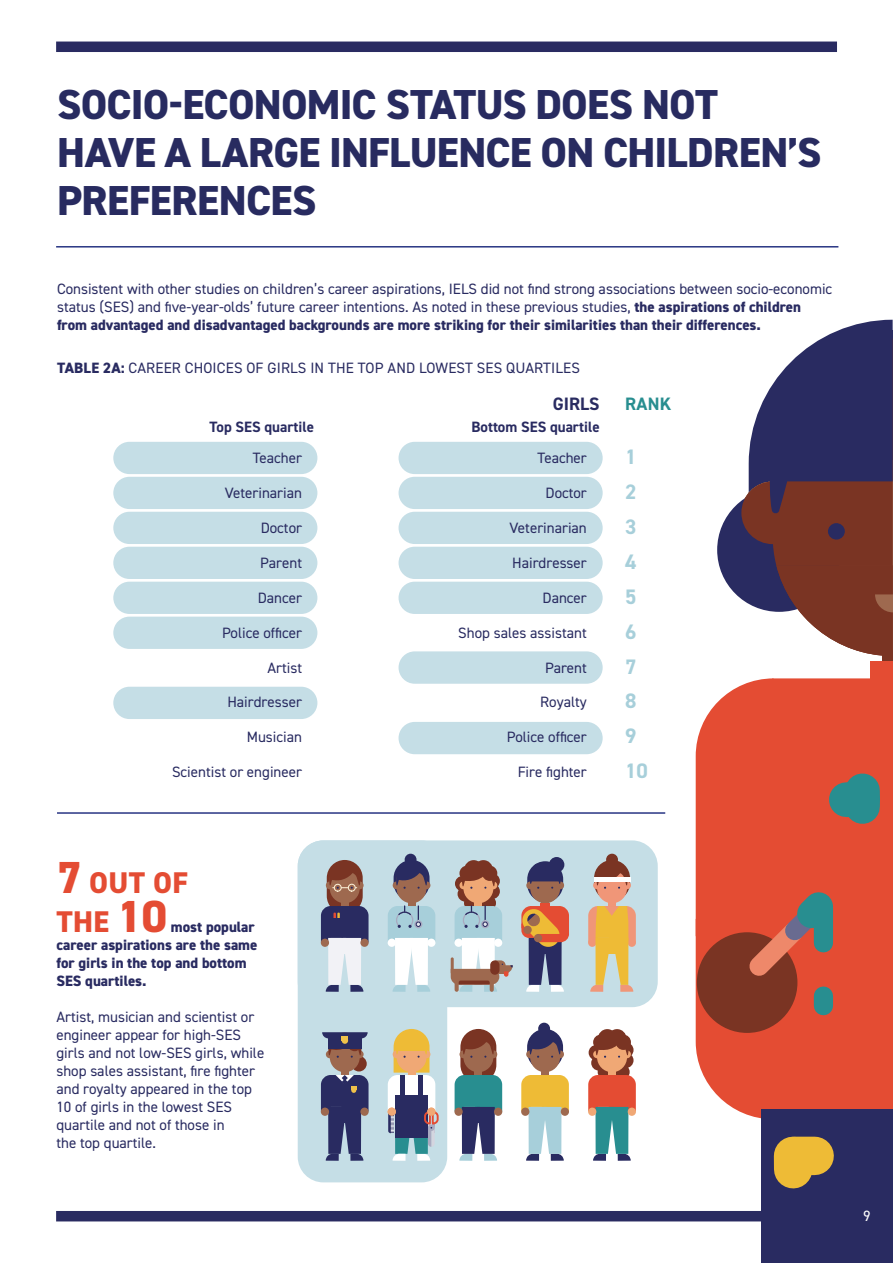
<style>
.page{position:relative;width:893px;height:1263px;background:#fff}
.page>*{position:absolute;margin:0;border:0;box-sizing:border-box;transform-origin:0 0}
.t1{font:800 42px/48px "DIN2014";letter-spacing:-.02em;color:#282b60}
.t2{font:800 30px/39px "DIN2014";letter-spacing:.01em;color:#e44c33}
.t3{font:700 21px "DIN2014";color:#a7cfda}
.t4{font:700 18px "DIN2014";color:#292b61}
.t5{font:700 18px "DIN2014";color:#288e90}
.t6{font:15px/18px "DIN2014";color:#292b61}
.t7{font:800 15px/18px "DIN2014";color:#292b61}
.t8{font:700 15px "DIN2014";color:#292b61}
.t9{font:15px "DIN2014";color:#fff}
.s1{font-weight:800}
.s2{font-size:45px}
</style>
<div class="page">
<div style="left:56px;top:42px;width:781px;height:10px;background:#292b61"></div>
<div style="left:56px;top:1211px;width:781px;height:10px;background:#292b61"></div>
<div style="left:113px;top:477px;width:204px;height:32px;background:#c5dee6;border-radius:16px"></div>
<div style="left:113px;top:442px;width:204px;height:32px;background:#c5dee6;border-radius:16px"></div>
<div style="left:113px;top:512px;width:204px;height:32px;background:#c5dee6;border-radius:16px"></div>
<div style="left:113px;top:547px;width:204px;height:32px;background:#c5dee6;border-radius:16px"></div>
<div style="left:113px;top:582px;width:204px;height:32px;background:#c5dee6;border-radius:16px"></div>
<div style="left:113px;top:617px;width:204px;height:32px;background:#c5dee6;border-radius:16px"></div>
<div style="left:113px;top:687px;width:204px;height:32px;background:#c5dee6;border-radius:16px"></div>
<div style="left:399px;top:477px;width:204px;height:32px;background:#c5dee6;border-radius:16px"></div>
<div style="left:399px;top:442px;width:204px;height:32px;background:#c5dee6;border-radius:16px"></div>
<div style="left:399px;top:512px;width:204px;height:32px;background:#c5dee6;border-radius:16px"></div>
<div style="left:399px;top:547px;width:204px;height:32px;background:#c5dee6;border-radius:16px"></div>
<div style="left:399px;top:582px;width:204px;height:32px;background:#c5dee6;border-radius:16px"></div>
<div style="left:399px;top:651px;width:204px;height:33px;background:#c5dee6;border-radius:16px"></div>
<div style="left:399px;top:722px;width:204px;height:32px;background:#c5dee6;border-radius:16px"></div>
<div style="left:298px;top:840px;width:149px;height:342px;background:#c5dee6;border-radius:26px"></div>
<div style="left:298px;top:840px;width:360px;height:167px;background:#c5dee6;border-radius:26px"></div>
<svg style="left:321px;top:860px;width:48px;height:132px"></svg>
<div style="left:331px;top:918px;width:11px;height:7px;background:#292b61"></div>
<svg style="left:388px;top:860px;width:47px;height:132px"></svg>
<div style="left:405px;top:854px;width:11px;height:11px;background:#292b61;border-radius:50%"></div>
<svg style="left:451px;top:860px;width:62px;height:132px"></svg>
<div style="left:549px;top:857px;width:15px;height:15px;background:#292b61;border-radius:50%"></div>
<svg style="left:521px;top:861px;width:48px;height:131px"></svg>
<div style="left:534px;top:934px;width:8px;height:8px;background:#9e694f;border-radius:50%"></div>
<svg style="left:588px;top:861px;width:48px;height:131px"></svg>
<div style="left:606px;top:854px;width:12px;height:11px;background:#7a3423;border-radius:50%"></div>
<hr style="left:594px;top:877px;width:36px;height:4px;background:#fff">
<svg style="left:455px;top:1029px;width:47px;height:132px"></svg>
<svg style="left:588px;top:1029px;width:48px;height:132px"></svg>
<svg style="left:521px;top:1029px;width:48px;height:132px"></svg>
<div style="left:561px;top:1107px;width:8px;height:9px;background:#9e694f;border-radius:50%"></div>
<div style="left:521px;top:1107px;width:8px;height:9px;background:#9e694f;border-radius:50%"></div>
<div style="left:538px;top:1023px;width:12px;height:11px;background:#292b61;border-radius:50%"></div>
<svg style="left:321px;top:1032px;width:48px;height:129px"></svg>
<svg style="left:388px;top:1029px;width:51px;height:132px"></svg>
<div style="left:388px;top:1107px;width:8px;height:9px;background:#f0a875;border-radius:50%"></div>
<hr style="left:401px;top:1075px;width:4px;height:20px;background:#292b61">
<div style="left:418px;top:1075px;width:5px;height:20px;background:#292b61"></div>
<hr style="left:57px;top:812px;width:608px;height:2px;background:#283583">
<div style="left:859px;top:678px;width:34px;height:432px;background:#e44c33"></div>
<div style="left:717px;top:488px;width:124px;height:124px;background:#292b61;border-radius:50%"></div>
<div style="left:741px;top:481px;width:63px;height:63px;background:#7a3423;border-radius:50%"></div>
<div style="left:761px;top:1110px;width:132px;height:153px;background:#292b61"></div>
<svg style="left:696px;top:678px;width:163px;height:441px"></svg>
<div style="left:814px;top:908px;width:19px;height:35px;background:#288e90"></div>
<div style="left:814px;top:996px;width:19px;height:10px;background:#288e90"></div>
<div style="left:795px;top:1137px;width:20px;height:38px;background:#eebb36"></div>
<div style="left:774px;top:1156px;width:38px;height:13px;background:#eebb36"></div>
<div style="left:882px;top:650px;width:11px;height:35px;background:#7a3423"></div>
<div style="left:870px;top:661px;width:23px;height:36px;background:#e44c33"></div>
<div style="left:845px;top:791px;width:35px;height:15px;background:#288e90"></div>
<div style="left:846px;top:782px;width:16px;height:35px;background:#288e90"></div>
<svg style="left:749px;top:320px;width:144px;height:336px"></svg>
<hr style="left:56px;top:246px;width:782px;height:2px;background:#283583">
<h1 class="t1" style="left:57px;top:81px;width:766px">SOCIO-ECONOMIC STATUS DOES NOT<br>HAVE A LARGE INFLUENCE ON CHILDREN’S<br>PREFERENCES</h1>
<p class="t6" style="left:57px;top:280px;width:777px">Consistent with other studies on children’s career aspirations, IELS did not find strong associations between socio-economic status (SES) and five-year-olds’ future career intentions. As noted in these previous studies, <span class="s1">the aspirations of children from advantaged and disadvantaged backgrounds are more striking for their similarities than their differences.</span></p>
<p class="t6" style="left:57px;top:359px;width:524px"><span class="s1">TABLE 2A:</span> CAREER CHOICES OF GIRLS IN THE TOP AND LOWEST SES QUARTILES</p>
<p class="t4" style="left:553px;top:392px;width:48px">GIRLS</p>
<p class="t5" style="left:625px;top:392px;width:48px">RANK</p>
<p class="t8" style="left:209px;top:417px;width:106px">Top SES quartile</p>
<p class="t8" style="left:471px;top:417px;width:130px">Bottom SES quartile</p>
<p class="t6" style="left:253px;top:449px;width:51px">Teacher</p>
<p class="t6" style="left:538px;top:449px;width:51px">Teacher</p>
<h3 class="t3" style="left:625px;top:443px;width:13px">1</h3>
<p class="t6" style="left:225px;top:484px;width:79px">Veterinarian</p>
<p class="t6" style="left:546px;top:484px;width:43px">Doctor</p>
<h3 class="t3" style="left:625px;top:478px;width:13px">2</h3>
<p class="t6" style="left:261px;top:519px;width:43px">Doctor</p>
<p class="t6" style="left:509px;top:519px;width:79px">Veterinarian</p>
<h3 class="t3" style="left:625px;top:513px;width:13px">3</h3>
<p class="t6" style="left:260px;top:553px;width:43px">Parent</p>
<p class="t6" style="left:512px;top:553px;width:76px">Hairdresser</p>
<h3 class="t3" style="left:625px;top:548px;width:13px">4</h3>
<p class="t6" style="left:258px;top:588px;width:46px">Dancer</p>
<p class="t6" style="left:543px;top:588px;width:46px">Dancer</p>
<h3 class="t3" style="left:625px;top:583px;width:13px">5</h3>
<p class="t6" style="left:222px;top:623px;width:81px">Police officer</p>
<p class="t6" style="left:458px;top:623px;width:130px">Shop sales assistant</p>
<h3 class="t3" style="left:625px;top:617px;width:13px">6</h3>
<p class="t6" style="left:267px;top:658px;width:36px">Artist</p>
<p class="t6" style="left:545px;top:658px;width:43px">Parent</p>
<h3 class="t3" style="left:625px;top:652px;width:13px">7</h3>
<p class="t6" style="left:227px;top:693px;width:76px">Hairdresser</p>
<p class="t6" style="left:540px;top:693px;width:48px">Royalty</p>
<h3 class="t3" style="left:625px;top:687px;width:13px">8</h3>
<p class="t6" style="left:247px;top:728px;width:57px">Musician</p>
<p class="t6" style="left:507px;top:728px;width:81px">Police officer</p>
<h3 class="t3" style="left:625px;top:722px;width:13px">9</h3>
<p class="t6" style="left:172px;top:763px;width:131px">Scientist or engineer</p>
<p class="t6" style="left:518px;top:763px;width:71px">Fire fighter</p>
<h3 class="t3" style="left:625px;top:757px;width:24px">10</h3>
<h2 class="t2" style="left:56px;top:863px;width:133px"><span class="s2">7</span> OUT OF<br>THE <span class="s2">10</span></h2>
<p class="t7" style="left:56px;top:918px;width:202px;text-indent:114px">most popular career aspirations are the same for girls in the top and bottom<br>SES quartiles.</p>
<p class="t6" style="left:56px;top:1008px;width:209px">Artist, musician and scientist or engineer appear for high-SES girls and not low-SES girls, while shop sales assistant, fire fighter and royalty appeared in the top<br>10 of girls in the lowest SES quartile and not of those in<br>the top quartile.</p>
<p class="t9" style="left:863px;top:1207px;width:9px">9</p>
</div>
